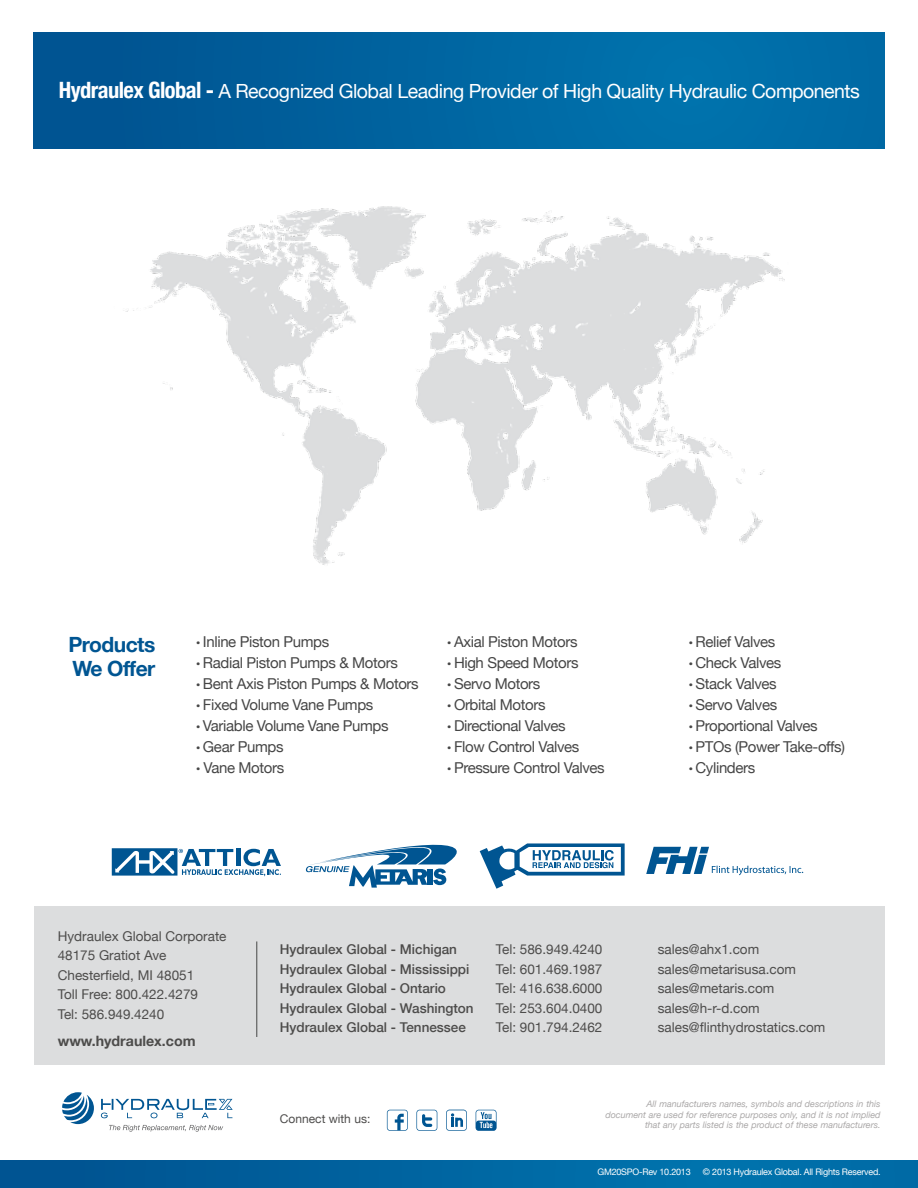
<style>
.page{position:relative;width:918px;height:1188px;background:#fff}
.page>*{position:absolute;margin:0;border:0;box-sizing:border-box;transform-origin:0 0}
.t1{font:700 21px/24px "Helvetica Neue";letter-spacing:-.025em;color:#005592}
.t2{font:19.5px "Helvetica Neue";letter-spacing:-.025em;color:#fff}
.t3{font:15px/21px "Helvetica Neue";letter-spacing:-.025em;color:#464646}
.t4{font:700 14.25px "Helvetica Neue";color:#4d4c4b}
.t5{font:13.5px/19.5px "Helvetica Neue";color:#4d4c4b}
.t6{font:500 13.5px "Helvetica Neue";color:#4d4c4b}
.t7{font:12px "Helvetica Neue";color:#4d4c4b}
.t8{font:italic 9px/10.5px "Helvetica Neue";color:#aaa8a8;text-align:right}
.t9{font:9px "Helvetica Neue";letter-spacing:-.025em;color:#fff}
.s1{font-weight:700;font-stretch:condensed;font-size:22.5px}
.s2{font-weight:700;font-stretch:condensed}
</style>
<div class="page">
<img style="left:33px;top:32px;width:852px;height:1093px">
<div style="left:0;top:1160px;width:918px;height:28px;background:linear-gradient(to right,#005492,#0075af)"></div>
<div style="left:34px;top:32px;width:850px;height:116px;background:linear-gradient(to right,#005492,#0075ae)"></div>
<div style="left:34px;top:906px;width:850px;height:159px;background:#dcddde"></div>
<svg style="left:62px;top:1092px;width:32px;height:32px"></svg>
<svg style="left:109px;top:1125px;width:114px;height:7px"></svg>
<svg style="left:101px;top:1099px;width:132px;height:19px"></svg>
<hr style="left:256px;top:941px;width:1px;height:96px;background:#464646">
<svg style="left:480px;top:843px;width:145px;height:46px"></svg>
<svg style="left:646px;top:847px;width:157px;height:28px"></svg>
<svg style="left:304px;top:832px;width:169px;height:56px"></svg>
<svg style="left:112px;top:848px;width:169px;height:28px"></svg>
<svg style="left:416px;top:1110px;width:21px;height:21px"></svg>
<svg style="left:387px;top:1110px;width:21px;height:21px"></svg>
<svg style="left:476px;top:1110px;width:21px;height:21px"></svg>
<svg style="left:446px;top:1110px;width:21px;height:21px"></svg>
<h2 class="t2" style="left:59px;top:77px;width:803px"><span class="s1">Hydraulex Global -</span> A Recognized Global Leading Provider of High Quality Hydraulic Components</h2>
<h1 class="t1" style="left:68px;top:634px;width:88px">Products<br>We Offer</h1>
<p class="t3" style="left:197px;top:632px;width:224px"><span class="s2">·</span> Inline Piston Pumps<br><span class="s2">·</span> Radial Piston Pumps &amp; Motors<br><span class="s2">·</span> Bent Axis Piston Pumps &amp; Motors <span class="s2">·</span> Fixed Volume Vane Pumps<br><span class="s2">·</span> Variable Volume Vane Pumps<br><span class="s2">·</span> Gear Pumps<br><span class="s2">·</span> Vane Motors</p>
<p class="t3" style="left:448px;top:632px;width:159px"><span class="s2">·</span> Axial Piston Motors<br><span class="s2">·</span> High Speed Motors<br><span class="s2">·</span> Servo Motors<br><span class="s2">·</span> Orbital Motors<br><span class="s2">·</span> Directional Valves<br><span class="s2">·</span> Flow Control Valves<br><span class="s2">·</span> Pressure Control Valves</p>
<p class="t3" style="left:689px;top:632px;width:158px"><span class="s2">·</span> Relief Valves<br><span class="s2">·</span> Check Valves<br><span class="s2">·</span> Stack Valves<br><span class="s2">·</span> Servo Valves<br><span class="s2">·</span> Proportional Valves<br><span class="s2">·</span> PTOs (Power Take-offs) <span class="s2">·</span> Cylinders</p>
<p class="t5" style="left:58px;top:927px;width:170px">Hydraulex Global Corporate<br>48175 Gratiot Ave<br>Chesterfield, MI 48051<br>Toll Free: 800.422.4279<br>Tel: 586.949.4240</p>
<p class="t4" style="left:58px;top:1030px;width:139px">www.hydraulex.com</p>
<p class="t6" style="left:280px;top:939px;width:179px">Hydraulex Global - Michigan</p>
<p class="t5" style="left:496px;top:941px;width:108px">Tel: 586.949.4240</p>
<p class="t5" style="left:658px;top:941px;width:103px">sales@ahx1.com</p>
<p class="t6" style="left:280px;top:958px;width:191px">Hydraulex Global - Mississippi</p>
<p class="t5" style="left:496px;top:960px;width:108px">Tel: 601.469.1987</p>
<p class="t5" style="left:658px;top:960px;width:140px">sales@metarisusa.com</p>
<p class="t6" style="left:280px;top:978px;width:168px">Hydraulex Global - Ontario</p>
<p class="t5" style="left:496px;top:980px;width:108px">Tel: 416.638.6000</p>
<p class="t5" style="left:658px;top:980px;width:118px">sales@metaris.com</p>
<p class="t6" style="left:280px;top:997px;width:195px">Hydraulex Global - Washington</p>
<p class="t5" style="left:496px;top:999px;width:108px">Tel: 253.604.0400</p>
<p class="t5" style="left:658px;top:999px;width:103px">sales@h-r-d.com</p>
<p class="t6" style="left:280px;top:1017px;width:188px">Hydraulex Global - Tennessee</p>
<p class="t5" style="left:496px;top:1019px;width:108px">Tel: 901.794.2462</p>
<p class="t5" style="left:658px;top:1019px;width:169px">sales@flinthydrostatics.com</p>
<p class="t7" style="left:280px;top:1110px;width:92px">Connect with us:</p>
<p class="t8" style="left:605px;top:1099px;width:277px">All manufacturers names, symbols and descriptions in this document are used for reference purposes only, and it is not implied that any parts listed is the product of these manufacturers.</p>
<p class="t9" style="left:598px;top:1165px;width:95px">GM20SPO-Rev 10.2013</p>
<p class="t9" style="left:703px;top:1165px;width:179px">© 2013 Hydraulex Global. All Rights Reserved.</p>
</div>
